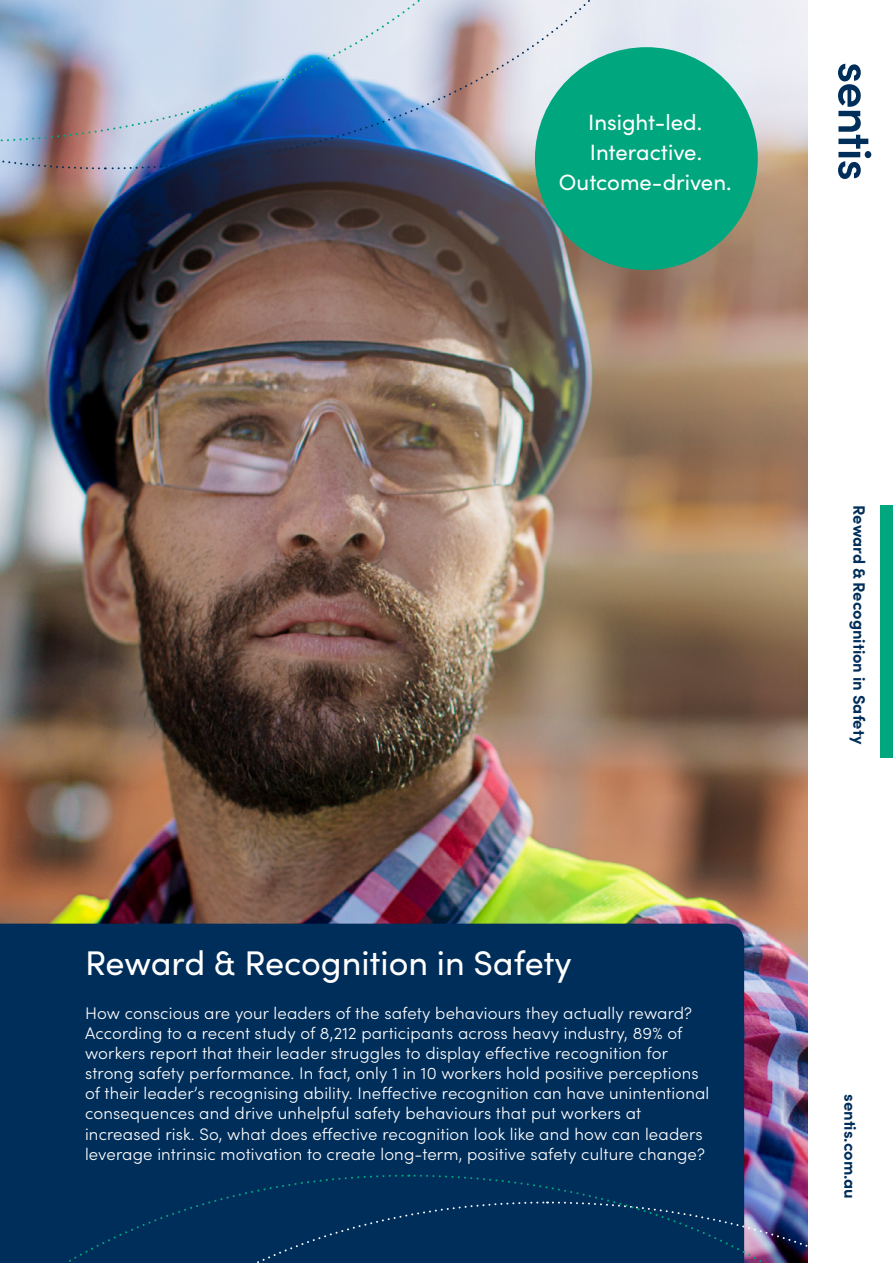
<style>
.page{position:relative;width:893px;height:1263px;background:#fff}
.page>*{position:absolute;margin:0;border:0;box-sizing:border-box;transform-origin:0 0}
.t1{font:34.2px "Sofia Pro";color:#fff}
.t2{font:22.2px/29.8px "Sofia Pro";color:#fff;text-align:center}
.t3{font:300 16.8px/20.1px "Sofia Pro";letter-spacing:.01em;color:#fff}
.t4{font:700 16.5px "Sofia Pro";color:#002e5a}
</style>
<div class="page">
<svg style="left:838px;top:64px;width:33px;height:115px"></svg>
<div style="left:880px;top:505px;width:13px;height:253px;background:#00a77e"></div>
<img style="left:0;top:0;width:808px;height:1173px">
<svg style="left:112px;top:0;width:612px;height:170px;background:#8d98b0"></svg>
<svg style="left:112px;top:0;width:474px;height:143px;background:#a8bbd7"></svg>
<svg style="left:0;top:0;width:112px;height:170px;background:#9fa1b5"></svg>
<div style="left:0;top:924px;width:744px;height:249px;background:#002e5a"></div>
<svg style="left:0;top:1173px;width:808px;height:90px;background:#09335f"></svg>
<div style="left:535px;top:47px;width:223px;height:223px;background:#00a77e;border-radius:50%"></div>
<h2 class="t2" style="left:559px;top:106px;width:174px">Insight-led.<br>Interactive.<br>Outcome-driven.</h2>
<h1 class="t1" style="left:85px;top:938px;width:488px">Reward &amp; Recognition in Safety</h1>
<p class="t3" style="left:85px;top:1002px;width:626px">How conscious are your leaders of the safety behaviours they actually reward?<br>According to a recent study of 8,212 participants across heavy industry, 89% of workers report that their leader struggles to display effective recognition for strong safety performance. In fact, only 1 in 10 workers hold positive perceptions of their leader’s recognising ability. Ineffective recognition can have unintentional consequences and drive unhelpful safety behaviours that put workers at increased risk. So, what does effective recognition look like and how can leaders leverage intrinsic motivation to create long-term, positive safety culture change?</p>
<p class="t4" style="left:872px;top:505px;width:240px;rotate:90deg">Reward &amp; Recognition in Safety</p>
<p class="t4" style="left:863px;top:1094px;width:106px;rotate:90deg">sentis.com.au</p>
</div>
